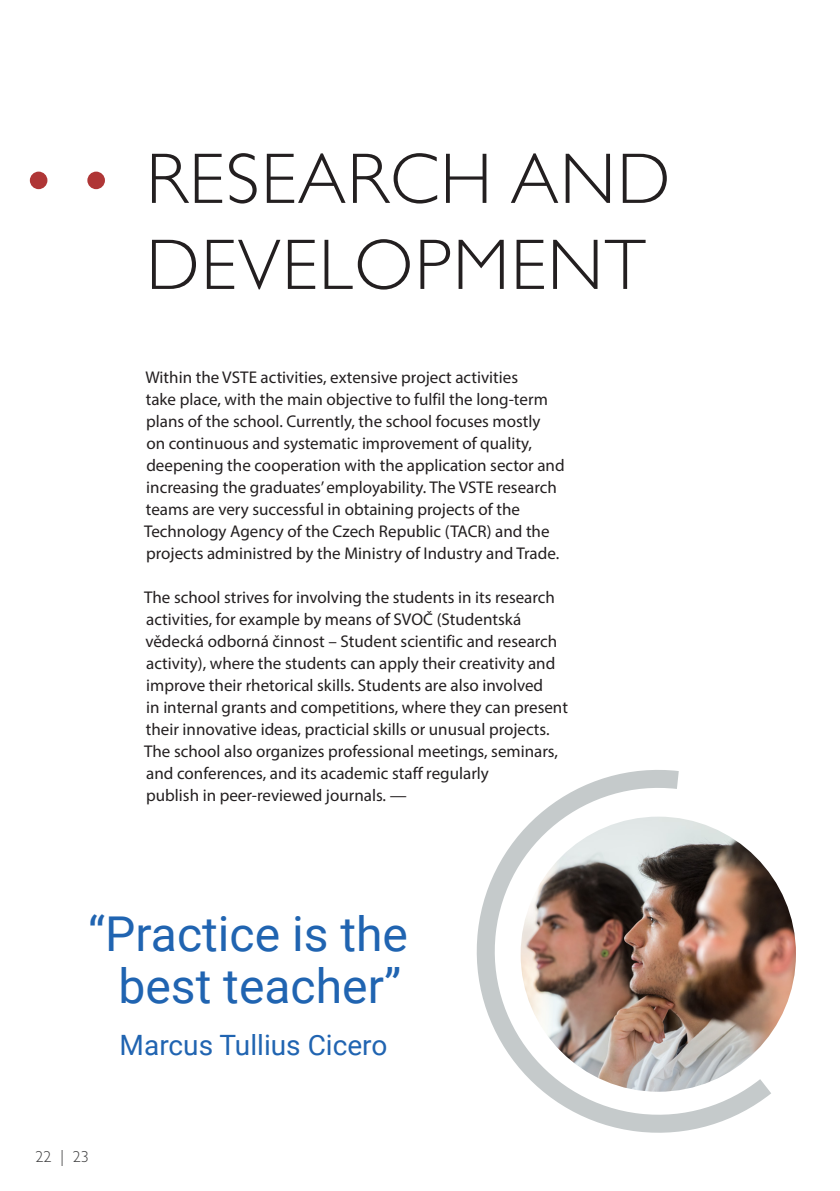
<style>
.page{position:relative;width:840px;height:1191px;background:#fff}
.page>*{position:absolute;margin:0;border:0;box-sizing:border-box;transform-origin:0 0}
.Nadpis{font:300 72px/86px "Gill Sans CE";letter-spacing:.02em;color:#231f20}
.Vypustka_MODRA{font:48px/52px "Roboto";color:#2064b1;text-align:center}
.Vypustka_MODRA-2{font:28px "Roboto";color:#2064b1}
.t1{font:17px/22px "Myriad Pro";color:#231f20}
.t2{font:300 16px "Gill Sans CE";color:#3e3e3f}
.s1{color:#af3636}
</style>
<div class="page">
<svg style="left:476px;top:770px;width:314px;height:363px"></svg>
<img style="left:520px;top:816px;width:275px;height:275px;border-radius:138px">
<p class="Nadpis" style="left:146px;top:137px;width:525px;text-indent:-126px"><span class="s1">• •</span> RESEARCH AND<br>DEVELOPMENT</p>
<p class="t1" style="left:144px;top:366px;width:422px">Within the VSTE activities, extensive project activities<br>take place, with the main objective to fulfil the long-term plans of the school. Currently, the school focuses mostly<br>on continuous and systematic improvement of quality, deepening the cooperation with the application sector and increasing the graduates’ employability. The VSTE research teams are very successful in obtaining projects of the Technology Agency of the Czech Republic (TACR) and the projects administred by the Ministry of Industry and Trade.</p>
<p class="t1" style="left:144px;top:586px;width:425px">The school strives for involving the students in its research activities, for example by means of SVOČ (Studentská vědecká odborná činnost – Student scientific and research activity), where the students can apply their creativity and improve their rhetorical skills. Students are also involved<br>in internal grants and competitions, where they can present their innovative ideas, practicial skills or unusual projects.<br>The school also organizes professional meetings, seminars, and conferences, and its academic staff regularly<br>publish in peer-reviewed journals. —</p>
<p class="Vypustka_MODRA" style="left:88px;top:905px;width:321px">“Practice is the best teacher”</p>
<p class="Vypustka_MODRA-2" style="left:119px;top:1025px;width:269px">Marcus Tullius Cicero</p>
<p class="t2" style="left:35px;top:1147px;width:55px">22 | 23</p>
</div>
